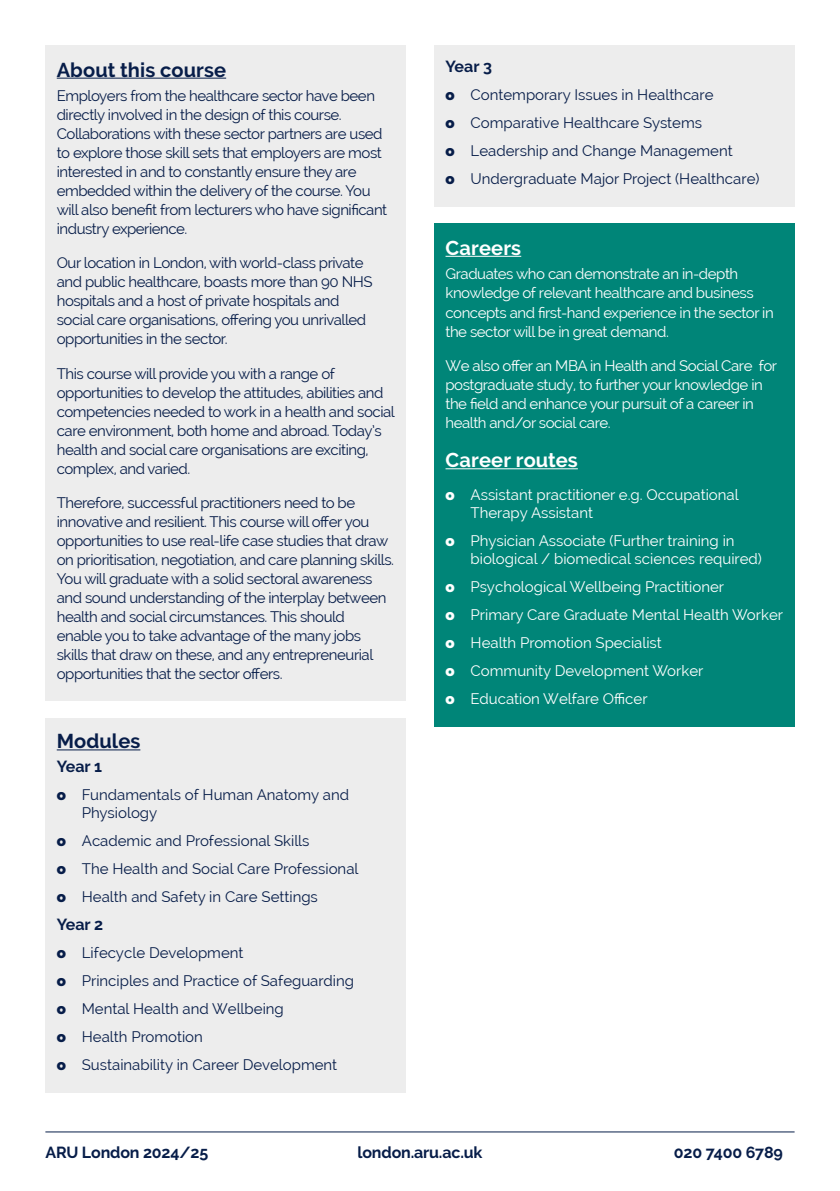
<style>
.page{position:relative;width:840px;height:1191px;background:#fff}
.page>*{position:absolute;margin:0;border:0;box-sizing:border-box;transform-origin:0 0}
.t1{font:700 20px "Raleway";letter-spacing:.005em;color:#071d49}
.t2{font:700 20px "Raleway";letter-spacing:.01em;color:#fff}
.t3{font:700 16px "Raleway";letter-spacing:-.01em;color:#071d49}
.t4{font:15px/19px "Raleway";letter-spacing:-.03em;color:#071d49}
.t5{font:15px/19px "Raleway";letter-spacing:-.015em;color:#fff}
.t6{font:15px/28px "Raleway";color:#071d49}
.s1{font-weight:900}
</style>
<div class="page">
<hr style="left:45px;top:1131px;width:749px;height:1px;background:#071d49">
<div style="left:45px;top:45px;width:360px;height:656px;background:#ededed"></div>
<hr style="left:57px;top:78px;width:169px;height:1px;background:#071d49">
<div style="left:434px;top:223px;width:360px;height:504px;background:#008578"></div>
<hr style="left:445px;top:256px;width:76px;height:1px;background:#fff">
<hr style="left:445px;top:468px;width:132px;height:1px;background:#fff">
<div style="left:45px;top:718px;width:360px;height:375px;background:#ededed"></div>
<hr style="left:57px;top:749px;width:83px;height:1px;background:#071d49">
<div style="left:434px;top:45px;width:360px;height:161px;background:#ededed"></div>
<h1 class="t1" style="left:57px;top:58px;width:171px">About this course</h1>
<p class="t4" style="left:57px;top:86px;width:332px">Employers from the healthcare sector have been directly involved in the design of this course.<br>Collaborations with these sector partners are used to explore those skill sets that employers are most interested in and to constantly ensure they are embedded within the delivery of the course. You will also benefit from lecturers who have significant industry experience.</p>
<p class="t4" style="left:57px;top:254px;width:317px">Our location in London, with world-class private and public healthcare, boasts more than 90 NHS hospitals and a host of private hospitals and social care organisations, offering you unrivalled opportunities in the sector.</p>
<p class="t4" style="left:57px;top:364px;width:339px">This course will provide you with a range of opportunities to develop the attitudes, abilities and competencies needed to work in a health and social care environment, both home and abroad. Today’s health and social care organisations are exciting, complex, and varied.</p>
<p class="t4" style="left:57px;top:493px;width:338px">Therefore, successful practitioners need to be innovative and resilient. This course will offer you opportunities to use real-life case studies that draw on prioritisation, negotiation, and care planning skills.<br>You will graduate with a solid sectoral awareness and sound understanding of the interplay between health and social circumstances. This should enable you to take advantage of the many jobs skills that draw on these, and any entrepreneurial opportunities that the sector offers.</p>
<h1 class="t1" style="left:57px;top:730px;width:85px">Modules</h1>
<p class="t3" style="left:57px;top:757px;width:47px">Year 1</p>
<p class="t6" style="left:82px;top:786px;width:268px;line-height:18px;text-indent:-25px"><span class="s1">o</span> Fundamentals of Human Anatomy and<br>Physiology</p>
<p class="t6" style="left:57px;top:827px;width:303px"><span class="s1">o</span> Academic and Professional Skills<br><span class="s1">o</span> The Health and Social Care Professional <span class="s1">o</span> Health and Safety in Care Settings</p>
<p class="t3" style="left:57px;top:915px;width:48px">Year 2</p>
<p class="t6" style="left:57px;top:939px;width:298px"><span class="s1">o</span> Lifecycle Development<br><span class="s1">o</span> Principles and Practice of Safeguarding <span class="s1">o</span> Mental Health and Wellbeing<br><span class="s1">o</span> Health Promotion<br><span class="s1">o</span> Sustainability in Career Development</p>
<p class="t3" style="left:445px;top:57px;width:48px">Year 3</p>
<p class="t6" style="left:445px;top:80px;width:315px"><span class="s1">o</span> Contemporary Issues in Healthcare<br><span class="s1">o</span> Comparative Healthcare Systems<br><span class="s1">o</span> Leadership and Change Management<br><span class="s1">o</span> Undergraduate Major Project (Healthcare)</p>
<h1 class="t2" style="left:445px;top:236px;width:77px">Careers</h1>
<p class="t5" style="left:445px;top:265px;width:329px">Graduates who can demonstrate an in-depth knowledge of relevant healthcare and business concepts and first-hand experience in the sector in the sector will be in great demand.</p>
<p class="t5" style="left:445px;top:356px;width:333px">We also offer an MBA in Health and Social Care for postgraduate study, to further your knowledge in the field and enhance your pursuit of a career in health and/or social care.</p>
<h1 class="t2" style="left:445px;top:449px;width:134px">Career routes</h1>
<p class="t5" style="left:470px;top:486px;width:269px;line-height:18px;text-indent:-25px"><span class="s1">o</span> Assistant practitioner e.g. Occupational<br>Therapy Assistant</p>
<p class="t5" style="left:470px;top:532px;width:293px;line-height:18px;text-indent:-25px"><span class="s1">o</span> Physician Associate (Further training in biological / biomedical sciences required)</p>
<p class="t5" style="left:445px;top:573px;width:339px;line-height:28px"><span class="s1">o</span> Psychological Wellbeing Practitioner<br><span class="s1">o</span> Primary Care Graduate Mental Health Worker <span class="s1">o</span> Health Promotion Specialist<br><span class="s1">o</span> Community Development Worker<br><span class="s1">o</span> Education Welfare Officer</p>
<p class="t3" style="left:45px;top:1143px;width:164px">ARU London 2024/25</p>
<p class="t3" style="left:357px;top:1143px;width:126px">london.aru.ac.uk</p>
<p class="t3" style="left:673px;top:1143px;width:110px">020 7400 6789</p>
</div>
